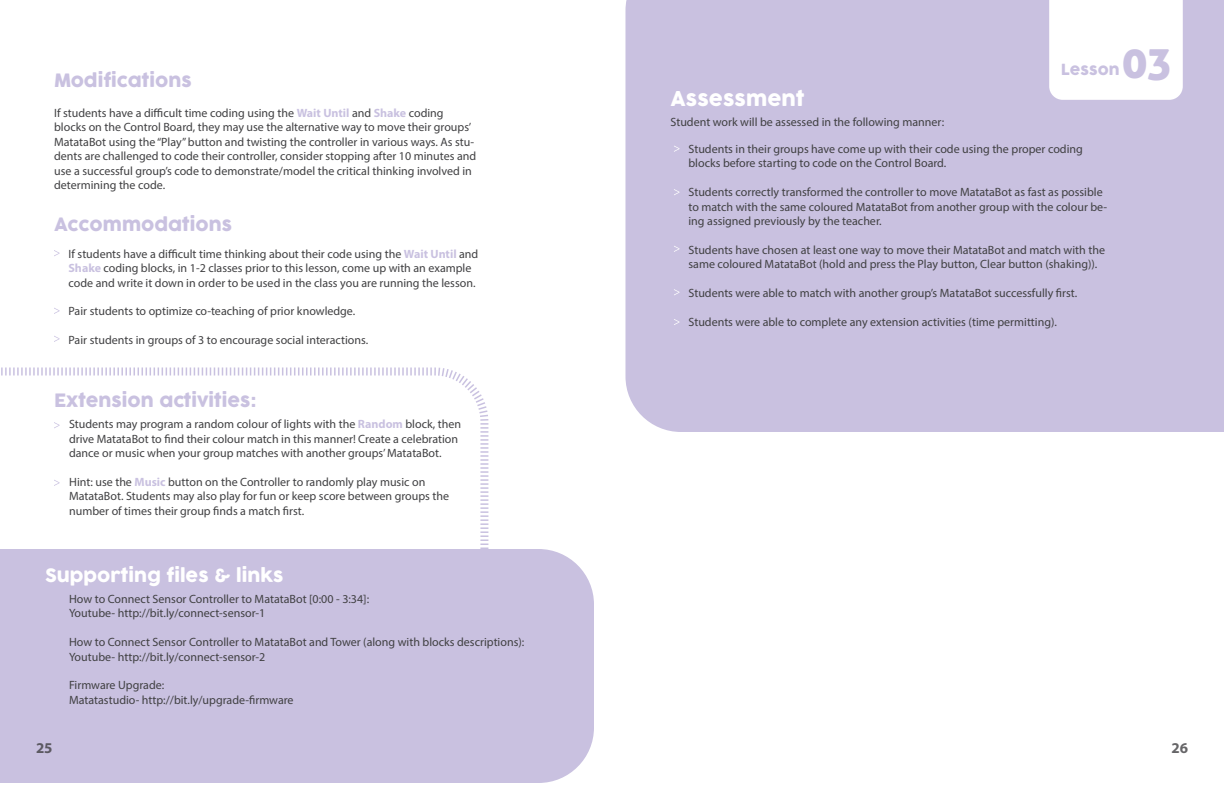
<style>
.page{position:relative;width:1224px;height:792px;background:#fff}
.page>*{position:absolute;margin:0;border:0;box-sizing:border-box;transform-origin:0 0}
.t1{font:43.6px "Aller Display";color:#c9c1e0}
.t2{font:20px "Cocogoose";color:#fff}
.t3{font:18px "Cocogoose";color:#c9c1e0}
.t4{font:18px "Cocogoose";color:#fff}
.t5{font:15px "Cocogoose";color:#c9c1e0}
.t6{font:700 15px "Myriad Pro";color:#403f42}
.t7{font:12px/14.4px "Myriad Pro";color:#404042}
.s1{font-weight:700;color:#c9c1e0}
</style>
<div class="page">
<div style="left:0;top:549px;width:594px;height:234px;background:#c9c1e0"></div>
<svg style="left:0;top:367px;width:490px;height:183px"></svg>
<svg style="left:54px;top:422px;width:6px;height:6px"></svg>
<svg style="left:54px;top:336px;width:6px;height:6px"></svg>
<svg style="left:54px;top:308px;width:6px;height:6px"></svg>
<svg style="left:54px;top:250px;width:6px;height:6px"></svg>
<svg style="left:54px;top:480px;width:6px;height:6px"></svg>
<div style="left:626px;top:0;width:598px;height:432px;background:#c9c1e0"></div>
<svg style="left:1049px;top:0;width:134px;height:100px"></svg>
<svg style="left:674px;top:146px;width:6px;height:6px"></svg>
<svg style="left:674px;top:189px;width:6px;height:6px"></svg>
<svg style="left:674px;top:246px;width:6px;height:6px"></svg>
<svg style="left:674px;top:289px;width:6px;height:6px"></svg>
<svg style="left:674px;top:319px;width:6px;height:6px"></svg>
<h3 class="t3" style="left:54px;top:68px;width:139px">Modifications</h3>
<p class="t7" style="left:54px;top:106px;width:424px">If students have a difficult time coding using the <span class="s1">Wait Until</span> and <span class="s1">Shake</span> coding blocks on the Control Board, they may use the alternative way to move their groups’ MatataBot using the “Play” button and twisting the controller in various ways. As stu&shy;dents are challenged to code their controller, consider stopping after 10 minutes and use a successful group’s code to demonstrate/model the critical thinking involved in determining the code.</p>
<h3 class="t3" style="left:54px;top:212px;width:180px">Accommodations</h3>
<p class="t7" style="left:69px;top:246px;width:411px">If students have a difficult time thinking about their code using the <span class="s1">Wait Until</span> and<br><span class="s1">Shake</span> coding blocks, in 1-2 classes prior to this lesson, come up with an example code and write it down in order to be used in the class you are running the lesson.</p>
<p class="t7" style="left:69px;top:304px;width:288px">Pair students to optimize co-teaching of prior knowledge.</p>
<p class="t7" style="left:69px;top:333px;width:301px">Pair students in groups of 3 to encourage social interactions.</p>
<h3 class="t3" style="left:54px;top:388px;width:204px">Extension activities:</h3>
<p class="t7" style="left:69px;top:417px;width:394px">Students may program a random colour of lights with the <span class="s1">Random</span> block, then drive MatataBot to find their colour match in this manner! Create a celebration dance or music when your group matches with another groups’ MatataBot.</p>
<p class="t7" style="left:69px;top:475px;width:382px">Hint: use the <span class="s1">Music</span> button on the Controller to randomly play music on<br>MatataBot. Students may also play for fun or keep score between groups the number of times their group finds a match first.</p>
<h3 class="t4" style="left:45px;top:563px;width:240px">Supporting files &amp; links</h3>
<p class="t7" style="left:69px;top:592px;width:302px">How to Connect Sensor Controller to MatataBot [0:00 - 3:34]:<br>Youtube- http://bit.ly/connect-sensor-1</p>
<p class="t7" style="left:69px;top:635px;width:457px">How to Connect Sensor Controller to MatataBot and Tower (along with blocks descriptions):<br>Youtube- http://bit.ly/connect-sensor-2</p>
<p class="t7" style="left:69px;top:678px;width:226px">Firmware Upgrade:<br>Matatastudio- http://bit.ly/upgrade-firmware</p>
<h1 class="t1" style="left:1122px;top:35px;width:51px">03</h1>
<p class="t5" style="left:1061px;top:59px;width:60px">Lesson</p>
<h2 class="t2" style="left:670px;top:85px;width:136px">Assessment</h2>
<p class="t7" style="left:670px;top:115px;width:275px">Student work will be assessed in the following manner:</p>
<p class="t7" style="left:688px;top:142px;width:396px">Students in their groups have come up with their code using the proper coding blocks before starting to code on the Control Board.</p>
<p class="t7" style="left:688px;top:185px;width:420px">Students correctly transformed the controller to move MatataBot as fast as possible to match with the same coloured MatataBot from another group with the colour be&shy;ing assigned previously by the teacher.</p>
<p class="t7" style="left:688px;top:242px;width:418px">Students have chosen at least one way to move their MatataBot and match with the same coloured MatataBot (hold and press the Play button, Clear button (shaking)).</p>
<p class="t7" style="left:688px;top:286px;width:390px">Students were able to match with another group’s MatataBot successfully first.</p>
<p class="t7" style="left:688px;top:314px;width:370px">Students were able to complete any extension activities (time permitting).</p>
<p class="t6" style="left:36px;top:739px;width:18px">25</p>
<p class="t6" style="left:1171px;top:739px;width:18px">26</p>
</div>
